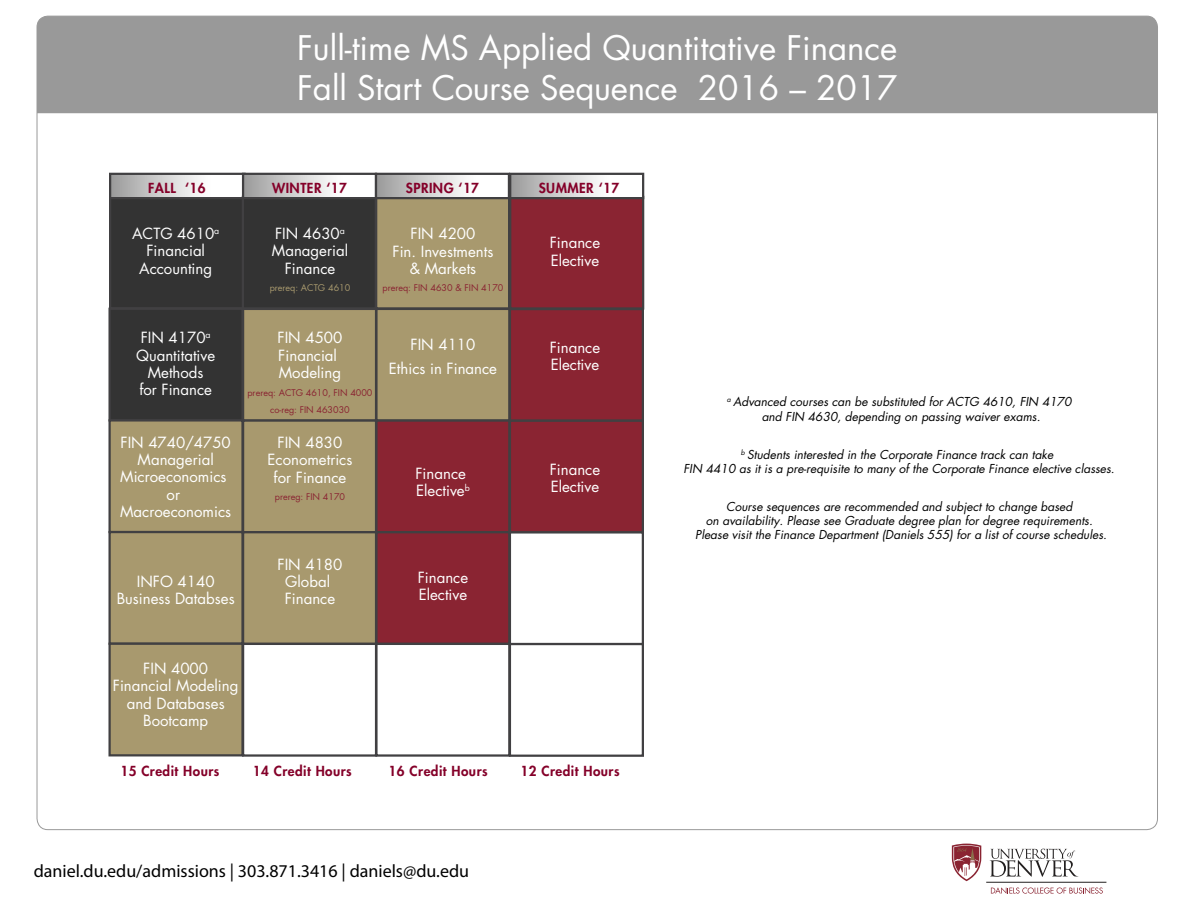
<style>
.page{position:relative;width:1188px;height:918px;background:#fff}
.page>*{position:absolute;margin:0;border:0;box-sizing:border-box;transform-origin:0 0}
.t1{font:33px/39.6px "Futura";color:#fff}
.t2{font:18px "Myriad Pro";color:#000}
.t3{font:15px/17.4px "Futura";color:#fff;text-align:center}
.t4{font:800 13.5px "Futura";letter-spacing:.035em;color:#840029}
.t5{font:italic 12px/14.4px "Futura";color:#000;text-align:center}
.t6{font:9px/17.4px "Futura";color:#8a2432;text-align:center}
.t7{font:9px "Futura";color:#a8996e}
</style>
<div class="page">
<div style="left:37px;top:16px;width:1121px;height:97px;background:#999"></div>
<div style="left:110px;top:197px;width:133px;height:111px;background:#333"></div>
<div style="left:109px;top:196px;width:135px;height:113px;border:2px solid #414042"></div>
<div style="left:110px;top:174px;width:135px;height:24px;background:linear-gradient(to right,#a3a3a3,#fff)"></div>
<div style="left:109px;top:173px;width:137px;height:26px;border:2px solid #414042"></div>
<div style="left:110px;top:309px;width:133px;height:111px;background:#333"></div>
<div style="left:108px;top:308px;width:136px;height:114px;border:2px solid #414042"></div>
<div style="left:110px;top:420px;width:133px;height:112px;background:#a8996e"></div>
<div style="left:108px;top:419px;width:136px;height:114px;border:2px solid #414042"></div>
<div style="left:110px;top:532px;width:133px;height:112px;background:#a8996e"></div>
<div style="left:108px;top:531px;width:136px;height:114px;border:2px solid #414042"></div>
<div style="left:110px;top:644px;width:133px;height:111px;background:#a8996e"></div>
<div style="left:108px;top:643px;width:136px;height:113px;border:2px solid #414042"></div>
<div style="left:243px;top:197px;width:133px;height:112px;background:#333"></div>
<div style="left:242px;top:196px;width:135px;height:114px;border:2px solid #414042"></div>
<div style="left:376px;top:197px;width:133px;height:112px;background:#a8996e"></div>
<div style="left:375px;top:196px;width:135px;height:114px;border:2px solid #414042"></div>
<div style="left:510px;top:197px;width:133px;height:112px;background:#8a2432"></div>
<div style="left:509px;top:196px;width:135px;height:114px;border:2px solid #414042"></div>
<div style="left:243px;top:309px;width:133px;height:112px;background:#a8996e"></div>
<div style="left:242px;top:308px;width:135px;height:114px;border:2px solid #414042"></div>
<div style="left:243px;top:421px;width:133px;height:111px;background:#a8996e"></div>
<div style="left:242px;top:419px;width:135px;height:114px;border:2px solid #414042"></div>
<div style="left:243px;top:532px;width:133px;height:112px;background:#a8996e"></div>
<div style="left:242px;top:531px;width:135px;height:114px;border:2px solid #414042"></div>
<div style="left:242px;top:643px;width:135px;height:114px;border:2px solid #414042"></div>
<div style="left:243px;top:174px;width:133px;height:24px;background:linear-gradient(to right,#a3a3a3,#fff)"></div>
<div style="left:242px;top:173px;width:135px;height:26px;border:2px solid #414042"></div>
<div style="left:376px;top:174px;width:133px;height:24px;background:linear-gradient(to right,#a3a3a3,#fff)"></div>
<div style="left:375px;top:173px;width:135px;height:26px;border:2px solid #414042"></div>
<div style="left:510px;top:174px;width:133px;height:24px;background:linear-gradient(to right,#a3a3a3,#fff)"></div>
<div style="left:509px;top:173px;width:135px;height:26px;border:2px solid #414042"></div>
<div style="left:376px;top:309px;width:133px;height:112px;background:#a8996e"></div>
<div style="left:375px;top:308px;width:136px;height:114px;border:2px solid #414042"></div>
<div style="left:376px;top:421px;width:133px;height:111px;background:#8a2432"></div>
<div style="left:375px;top:419px;width:136px;height:114px;border:2px solid #414042"></div>
<div style="left:376px;top:532px;width:133px;height:112px;background:#8a2432"></div>
<div style="left:375px;top:531px;width:136px;height:114px;border:2px solid #414042"></div>
<div style="left:375px;top:643px;width:136px;height:114px;border:2px solid #414042"></div>
<div style="left:510px;top:309px;width:133px;height:112px;background:#8a2432"></div>
<div style="left:509px;top:308px;width:135px;height:114px;border:2px solid #414042"></div>
<div style="left:510px;top:421px;width:133px;height:111px;background:#8a2432"></div>
<div style="left:509px;top:420px;width:135px;height:114px;border:2px solid #414042"></div>
<div style="left:509px;top:531px;width:135px;height:114px;border:2px solid #414042"></div>
<div style="left:509px;top:643px;width:135px;height:114px;border:2px solid #414042"></div>
<svg style="left:991px;top:887px;width:112px;height:7px"></svg>
<hr style="left:986px;top:882px;width:120px;height:1px;background:#221f1f">
<svg style="left:990px;top:849px;width:88px;height:28px"></svg>
<svg style="left:952px;top:844px;width:29px;height:37px"></svg>
<h1 class="t1" style="left:297px;top:31px;width:602px">Full-time MS Applied Quantitative Finance<br>Fall Start Course Sequence 2016 – 2017</h1>
<p class="t4" style="left:148px;top:181px;width:59px">FALL ‘16</p>
<p class="t3" style="left:132px;top:226px;width:89px">ACTG 4610<sup>a<br></sup>Financial<br>Accounting</p>
<p class="t3" style="left:136px;top:330px;width:81px">FIN 4170<sup>a<br></sup>Quantitative<br>Methods<br>for Finance</p>
<p class="t3" style="left:120px;top:435px;width:112px">FIN 4740/4750<br>Managerial<br>Microeconomics or<br>Macroeconomics</p>
<p class="t4" style="left:272px;top:181px;width:76px">WINTER ‘17</p>
<p class="t4" style="left:406px;top:181px;width:75px">SPRING ‘17</p>
<p class="t4" style="left:539px;top:180px;width:82px">SUMMER ‘17</p>
<p class="t3" style="left:393px;top:226px;width:102px">FIN 4200<br>Fin. Investments &amp; Markets</p>
<p class="t6" style="left:383px;top:280px;width:122px">prereq: FIN 4630 &amp; FIN 4170</p>
<p class="t3" style="left:272px;top:226px;width:78px">FIN 4630<sup>a<br></sup>Managerial<br>Finance</p>
<p class="t7" style="left:270px;top:284px;width:82px">prereq: ACTG 4610</p>
<p class="t3" style="left:278px;top:330px;width:66px;text-align:left">FIN 4500<br>Financial<br>Modeling</p>
<p class="t6" style="left:247px;top:384px;width:127px">prereq: ACTG 4610, FIN 4000 co-reg: FIN 463030</p>
<p class="t3" style="left:268px;top:435px;width:86px">FIN 4830<br>Econometrics for Finance</p>
<p class="t6" style="left:275px;top:489px;width:72px">prereg: FIN 4170</p>
<p class="t3" style="left:550px;top:235px;width:52px;text-align:left">Finance<br>Elective</p>
<p class="t3" style="left:389px;top:334px;width:110px;line-height:24px">FIN 4110<br>Ethics in Finance</p>
<p class="t3" style="left:550px;top:340px;width:52px;text-align:left">Finance<br>Elective</p>
<p class="t3" style="left:550px;top:462px;width:52px;text-align:left">Finance<br>Elective</p>
<p class="t3" style="left:415px;top:466px;width:56px;text-align:left">Finance<br>Elective<sup>b</sup></p>
<p class="t3" style="left:117px;top:574px;width:119px">INFO 4140<br>Business Databses</p>
<p class="t3" style="left:278px;top:557px;width:66px">FIN 4180<br>Global<br>Finance</p>
<p class="t3" style="left:418px;top:570px;width:52px;text-align:left">Finance<br>Elective</p>
<p class="t3" style="left:113px;top:661px;width:127px">FIN 4000<br>Financial Modeling and Databases<br>Bootcamp</p>
<p class="t5" style="left:727px;top:396px;width:346px"><sup>a</sup> Advanced courses can be substituted for ACTG 4610, FIN 4170 and FIN 4630, depending on passing waiver exams.</p>
<p class="t5" style="left:684px;top:448px;width:433px"><sup>b</sup> Students interested in the Corporate Finance track can take<br>FIN 4410 as it is a pre-requisite to many of the Corporate Finance elective classes.</p>
<p class="t5" style="left:695px;top:500px;width:413px">Course sequences are recommended and subject to change based<br>on availability. Please see Graduate degree plan for degree requirements.<br>Please visit the Finance Department (Daniels 555) for a list of course schedules.</p>
<p class="t4" style="left:120px;top:764px;width:100px">15 Credit Hours</p>
<p class="t4" style="left:253px;top:764px;width:100px">14 Credit Hours</p>
<p class="t4" style="left:389px;top:764px;width:100px">16 Credit Hours</p>
<p class="t4" style="left:521px;top:764px;width:100px">12 Credit Hours</p>
<p class="t2" style="left:34px;top:864px;width:437px">daniel.du.edu/admissions | 303.871.3416 | daniels@du.edu</p>
</div>
